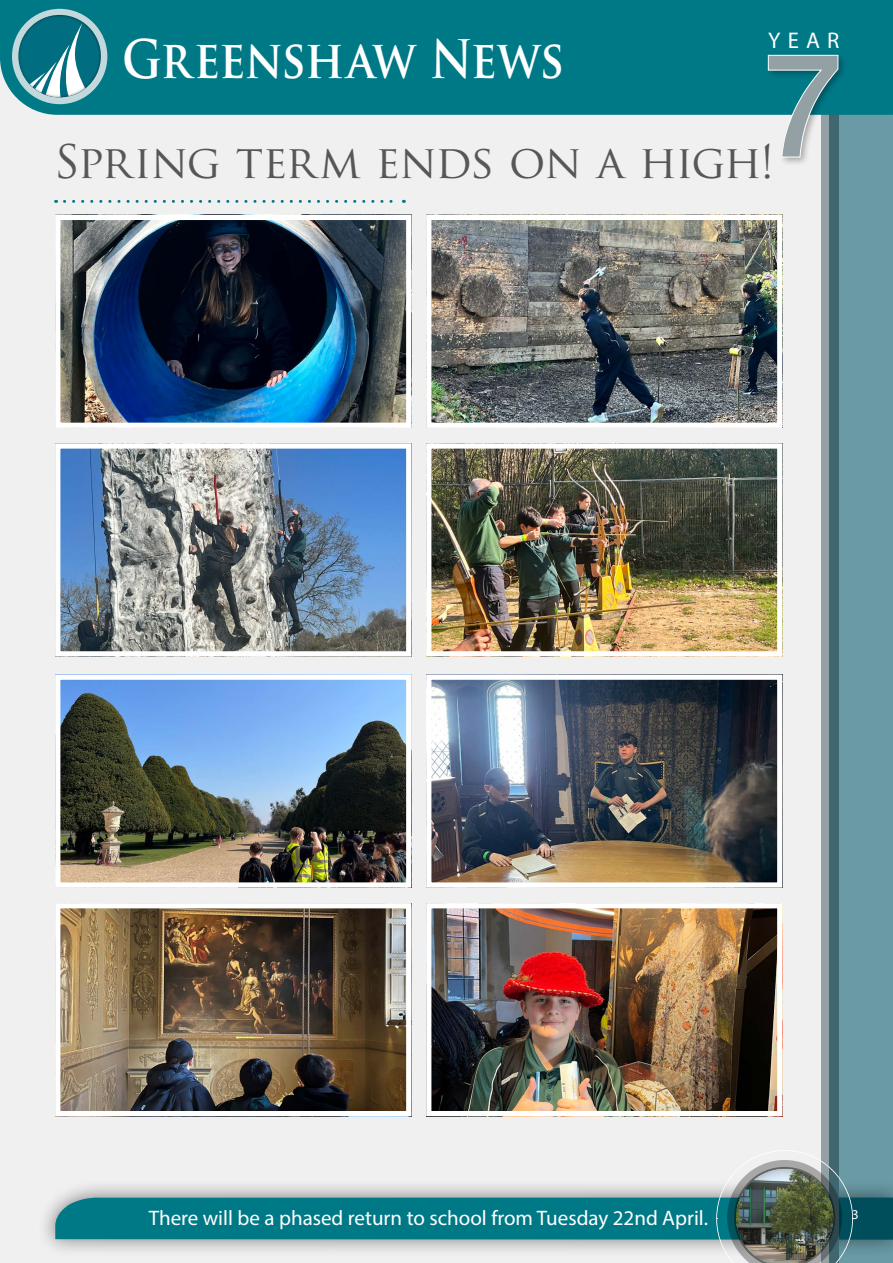
<style>
.page{position:relative;width:893px;height:1263px;background:#f0f0f1}
.page>*{position:absolute;margin:0;border:0;box-sizing:border-box;transform-origin:0 0}
.t1{font:700 51.75px "Trajan Pro";letter-spacing:-.015em;color:#fff;scale:.87 1}
.t2{font:45px "Trajan Pro";letter-spacing:-.025em;color:#575756}
.t3{font:22.8px "Myriad Pro";color:#fff}
.t4{font:21px "Myriad Pro";color:#fff}
.t5{font:13.5px "Myriad Pro";color:#fff}
</style>
<div class="page">
<div style="left:37px;top:1178px;width:856px;height:80px;background:#000;opacity:.5"></div>
<div style="left:822px;top:6px;width:17px;height:1257px;background:#93a1a4"></div>
<svg style="left:829px;top:115px;width:64px;height:1035px;background:#5f8d98"></svg>
<div style="left:0;top:0;width:893px;height:115px;background:#007987"></div>
<div style="left:12px;top:9px;width:95px;height:95px;background:#c1d9dd;border-radius:50%"></div>
<div style="left:6px;top:3px;width:108px;height:95px;background:#000;opacity:.75"></div>
<svg style="left:55px;top:1150px;width:838px;height:113px"></svg>
<div style="left:722px;top:1158px;width:123px;height:105px;background:#000;opacity:.4"></div>
<div style="left:765px;top:52px;width:82px;height:115px;background:#000;opacity:.3"></div>
<svg style="left:768px;top:55px;width:70px;height:103px"></svg>
<img style="left:61px;top:221px;width:344px;height:201px">
<div style="left:55px;top:215px;width:356px;height:213px;border:5px solid #fff"></div>
<img style="left:61px;top:449px;width:344px;height:201px">
<div style="left:55px;top:443px;width:356px;height:213px;border:5px solid #fff"></div>
<img style="left:61px;top:680px;width:344px;height:202px">
<div style="left:55px;top:674px;width:356px;height:214px;border:5px solid #fff"></div>
<img style="left:61px;top:909px;width:344px;height:201px">
<div style="left:55px;top:903px;width:356px;height:213px;border:5px solid #fff"></div>
<img style="left:432px;top:221px;width:344px;height:201px">
<div style="left:426px;top:215px;width:356px;height:213px;border:5px solid #fff"></div>
<img style="left:432px;top:449px;width:344px;height:201px">
<div style="left:426px;top:443px;width:356px;height:213px;border:5px solid #fff"></div>
<img style="left:432px;top:680px;width:344px;height:202px">
<div style="left:426px;top:674px;width:356px;height:214px;border:5px solid #fff"></div>
<img style="left:432px;top:909px;width:344px;height:201px">
<div style="left:426px;top:903px;width:356px;height:213px;border:5px solid #fff"></div>
<svg style="left:64px;top:200px;width:340px;height:3px"></svg>
<h1 class="t1" style="left:122px;top:27px;width:509px">Greenshaw News</h1>
<p class="t3" style="left:768px;top:26px;width:73px">YEAR</p>
<h2 class="t2" style="left:54px;top:133px;width:722px">SPRING TERM ENDS ON A HIGH!</h2>
<p class="t4" style="left:149px;top:1205px;width:561px">There will be a phased return to school from Tuesday 22nd April.</p>
<p class="t5" style="left:852px;top:1206px;width:8px">3</p>
</div>
